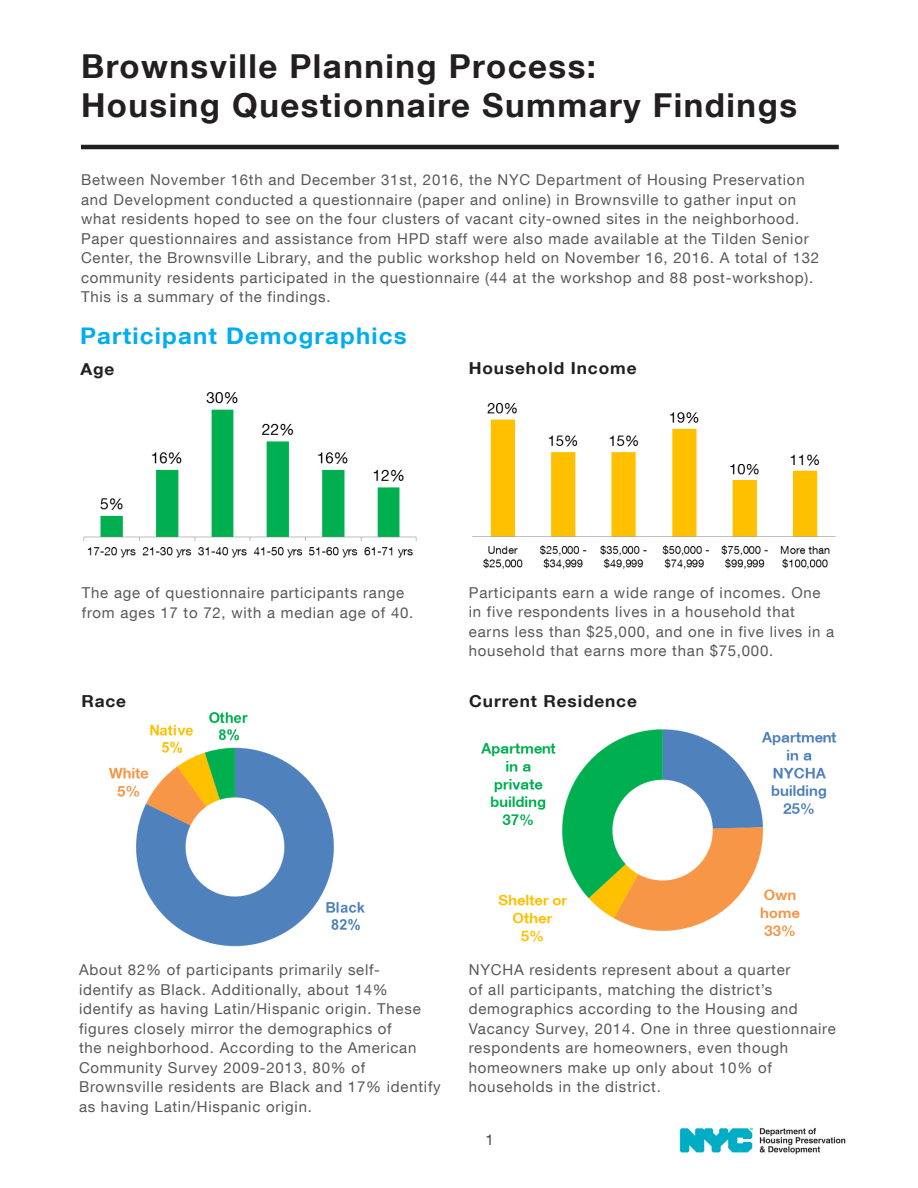
<style>
.page{position:relative;width:918px;height:1188px;background:#fff}
.page>*{position:absolute;margin:0;border:0;box-sizing:border-box;transform-origin:0 0}
.t1{font:700 33px "Helvetica Neue LT Com";letter-spacing:.045em;color:#231f20}
.t2{font:700 22.95px "Helvetica Neue LT Com";letter-spacing:.05em;color:#00aeef;scale:1.05 1}
.t3{font:700 16.5px "Helvetica Neue LT Com";letter-spacing:.05em;color:#231f20;scale:1.05 1}
.t4{font:15px/19.5px "Helvetica Neue LT Com";letter-spacing:.05em;color:#57585a}
.t5{font:15px "Helvetica Neue LT Com";color:#4a4a4a}
</style>
<div class="page">
<hr style="left:81px;top:145px;width:758px;height:4px;background:#231f20">
<img style="left:679px;top:1128px;width:167px;height:27px">
<img style="left:481px;top:729px;width:356px;height:213px">
<img style="left:472px;top:403px;width:364px;height:166px">
<img style="left:108px;top:712px;width:257px;height:235px">
<img style="left:83px;top:392px;width:334px;height:166px">
<p class="t1" style="left:81px;top:45px;width:517px">Brownsville Planning Process:</p>
<p class="t1" style="left:81px;top:84px;width:718px">Housing Questionnaire Summary Findings</p>
<p class="t4" style="left:81px;top:170px;width:740px">Between November 16th and December 31st, 2016, the NYC Department of Housing Preservation and Development conducted a questionnaire (paper and online) in Brownsville to gather input on what residents hoped to see on the four clusters of vacant city-owned sites in the neighborhood.<br>Paper questionnaires and assistance from HPD staff were also made available at the Tilden Senior Center, the Brownsville Library, and the public workshop held on November 16, 2016. A total of 132 community residents participated in the questionnaire (44 at the workshop and 88 post-workshop).<br>This is a summary of the findings.</p>
<p class="t2" style="left:80px;top:321px;width:313px">Participant Demographics</p>
<p class="t3" style="left:81px;top:359px;width:34px">Age</p>
<p class="t3" style="left:469px;top:358px;width:161px">Household Income</p>
<p class="t4" style="left:82px;top:583px;width:333px">The age of questionnaire participants range from ages 17 to 72, with a median age of 40.</p>
<p class="t4" style="left:469px;top:582px;width:367px">Participants earn a wide range of incomes. One in five respondents lives in a household that earns less than $25,000, and one in five lives in a household that earns more than $75,000.</p>
<p class="t3" style="left:81px;top:691px;width:44px">Race</p>
<p class="t3" style="left:469px;top:691px;width:161px">Current Residence</p>
<p class="t4" style="left:79px;top:960px;width:363px">About 82% of participants primarily self-<br>identify as Black. Additionally, about 14% identify as having Latin/Hispanic origin. These figures closely mirror the demographics of<br>the neighborhood. According to the American Community Survey 2009-2013, 80% of Brownsville residents are Black and 17% identify as having Latin/Hispanic origin.</p>
<p class="t4" style="left:469px;top:960px;width:369px">NYCHA residents represent about a quarter<br>of all participants, matching the district’s demographics according to the Housing and Vacancy Survey, 2014. One in three questionnaire respondents are homeowners, even though homeowners make up only about 10% of households in the district.</p>
<p class="t5" style="left:485px;top:1130px;width:10px">1</p>
</div>
